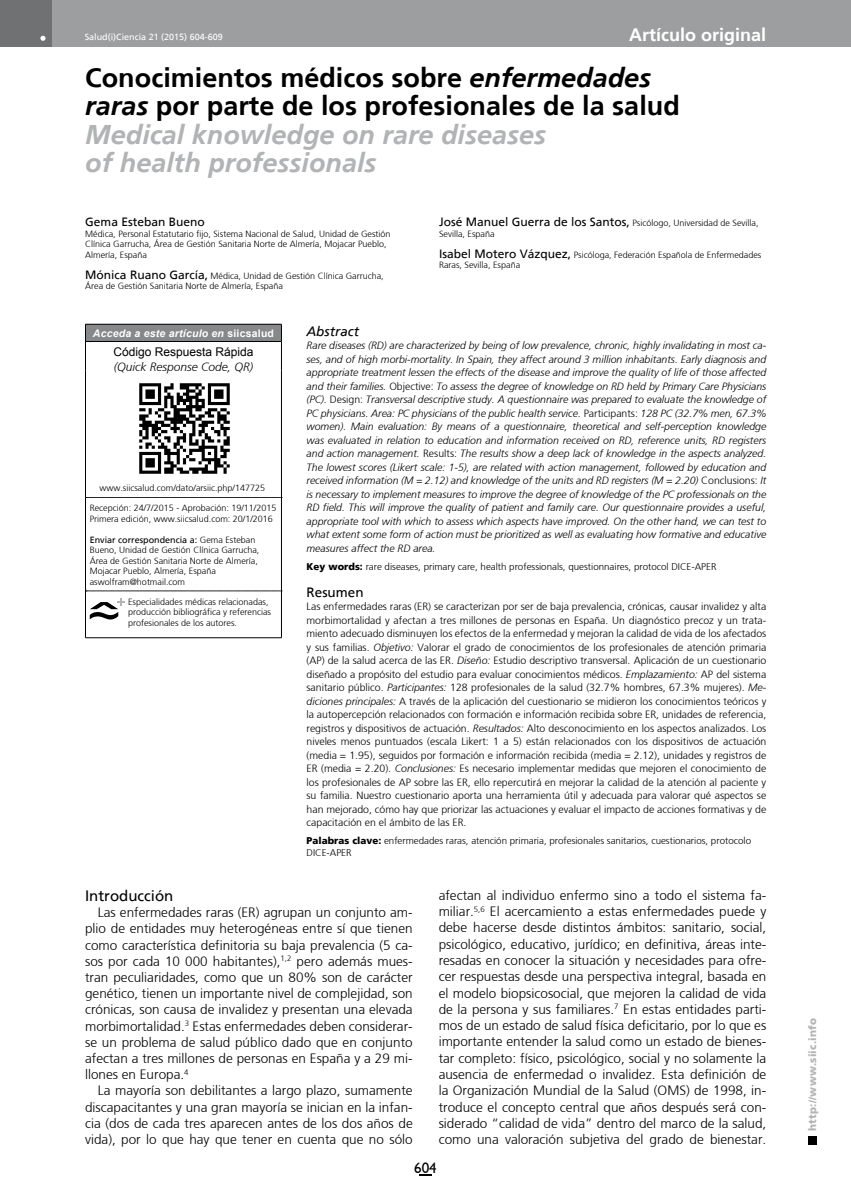
<style>
.page{position:relative;width:851px;height:1191px;background:#fff}
.page>*{position:absolute;margin:0;border:0;box-sizing:border-box;transform-origin:0 0}
.t1{font:700 27px/28.5px "Frutiger";color:#000}
.t2{font:700 18px "Frutiger";color:#fff}
.t3{font:15px "Frutiger";color:#000}
.t4{font:15px "Humanist 521 BT";color:#000}
.t5{font:300 13.5px/16.4px "Frutiger";color:#000;text-align:justify}
.t6{font:italic 13.5px "Frutiger";color:#000}
.t7{font:13.5px "Frutiger";color:#000}
.t8{font:italic 300 12px "Frutiger";color:#000}
.t9{font:12px "Arial";color:#000}
.t10{font:12px "Frutiger";color:#000}
.t11{font:300 10.5px/13.5px "Frutiger";color:#000;text-align:justify}
.t12{font:italic 300 10.5px/13.5px "Frutiger";color:#000;text-align:justify}
.t13{font:italic 700 10.5px "Arial";letter-spacing:.02em;color:#fff}
.t14{font:900 10.5px "Frutiger";letter-spacing:.015em;color:#b1b3b4}
.t15{font:300 9.75px/12px "Frutiger";color:#000}
.t16{font:300 9px/10.5px "Frutiger";color:#000}
.t17{font:9px "Frutiger";color:#fff}
.s1{font-style:italic}
.s2{font-style:italic;color:#b1b3b4}
.s3{font-weight:400;font-size:12px}
.s4{font-style:normal}
.s5{font-weight:400}
.s6{font-weight:900}
</style>
<div class="page">
<div style="left:808px;top:1135px;width:8px;height:9px;background:#000"></div>
<div style="left:38px;top:0;width:812px;height:47px;background:#9c9e9f"></div>
<div style="left:0;top:0;width:51px;height:47px;background:#707172"></div>
<svg style="left:40px;top:36px;width:5px;height:5px"></svg>
<svg style="left:419px;top:1174px;width:12px;height:2px"></svg>
<div style="left:85px;top:324px;width:196px;height:17px;background:#87888a"></div>
<hr style="left:85px;top:341px;width:196px;height:1px;background:#000">
<svg style="left:86px;top:497px;width:195px;height:1px"></svg>
<svg style="left:86px;top:590px;width:195px;height:1px"></svg>
<hr style="left:85px;top:324px;width:196px;height:1px;background:#000">
<svg style="left:281px;top:324px;width:1px;height:47px"></svg>
<svg style="left:85px;top:324px;width:1px;height:47px"></svg>
<hr style="left:85px;top:371px;width:1px;height:126px;background:#000">
<hr style="left:281px;top:371px;width:1px;height:126px;background:#000">
<hr style="left:85px;top:497px;width:1px;height:94px;background:#000">
<hr style="left:281px;top:497px;width:1px;height:94px;background:#000">
<hr style="left:85px;top:591px;width:1px;height:46px;background:#000">
<hr style="left:281px;top:591px;width:1px;height:46px;background:#000">
<hr style="left:85px;top:637px;width:196px;height:1px;background:#000">
<img style="left:139px;top:383px;width:91px;height:91px">
<svg style="left:90px;top:598px;width:35px;height:21px"></svg>
<p class="t17" style="left:85px;top:32px;width:140px">Salud(i)Ciencia 21 (2015) 604-609</p>
<h2 class="t2" style="left:629px;top:24px;width:139px">Artículo original</h2>
<h1 class="t1" style="left:85px;top:63px;width:596px">Conocimientos médicos sobre <span class="s1">enfermedades raras</span> por parte de los profesionales de la salud <span class="s2">Medical knowledge on rare diseases<br>of health professionals</span></h1>
<p class="t10" style="left:85px;top:215px;width:121px">Gema Esteban Bueno</p>
<p class="t16" style="left:85px;top:228px;width:307px">Médica, Personal Estatutario fijo, Sistema Nacional de Salud, Unidad de Gestión<br>Clínica Garrucha, Área de Gestión Sanitaria Norte de Almería, Mojacar Pueblo,<br>Almería, España</p>
<p class="t16" style="left:85px;top:270px;width:300px"><span class="s3">Mónica Ruano García,</span> Médica, Unidad de Gestión Clínica Garrucha,<br>Área de Gestión Sanitaria Norte de Almería, España</p>
<p class="t16" style="left:439px;top:218px;width:321px"><span class="s3">José Manuel Guerra de los Santos,</span> Psicólogo, Universidad de Sevilla,<br>Sevilla, España</p>
<p class="t16" style="left:439px;top:249px;width:324px"><span class="s3">Isabel Motero Vázquez,</span> Psicóloga, Federación Española de Enfermedades<br>Raras, Sevilla, España</p>
<p class="t13" style="left:93px;top:326px;width:183px">Acceda a este artículo en <span class="s4">siicsalud</span></p>
<p class="t9" style="left:113px;top:344px;width:142px">Código Respuesta Rápida</p>
<p class="t8" style="left:114px;top:360px;width:141px">(Quick Response Code, QR)</p>
<p class="t16" style="left:99px;top:483px;width:167px">www.siicsalud.com/dato/arsiic.php/147725</p>
<p class="t16" style="left:90px;top:503px;width:188px">Recepción: 24/7/2015 - Aprobación: 19/11/2015<br>Primera edición, www.siicsalud.com: 20/1/2016</p>
<p class="t16" style="left:90px;top:534px;width:171px"><span class="s5">Enviar correspondencia a:</span> Gema Esteban Bueno, Unidad de Gestión Clínica Garrucha, Área de Gestión Sanitaria Norte de Almería, Mojacar Pueblo, Almería, España aswolfram@hotmail.com</p>
<p class="t16" style="left:128px;top:596px;width:145px">Especialidades médicas relacionadas, producción bibliográfica y referencias profesionales de los autores.</p>
<p class="t6" style="left:306px;top:323px;width:54px">Abstract</p>
<p class="t12" style="left:306px;top:339px;width:461px">Rare diseases (RD) are characterized by being of low prevalence, chronic, highly invalidating in most ca&shy;ses, and of high morbi-mortality. In Spain, they affect around 3 million inhabitants. Early diagnosis and appropriate treatment lessen the effects of the disease and improve the quality of life of those affected and their families. <span class="s4">Objective:</span> To assess the degree of knowledge on RD held by Primary Care Physicians (PC). <span class="s4">Design:</span> Transversal descriptive study. A questionnaire was prepared to evaluate the knowledge of PC physicians. Area: PC physicians of the public health service. <span class="s4">Participants:</span> 128 PC (32.7% men, 67.3% women). Main evaluation: By means of a questionnaire, theoretical and self-perception knowledge was evaluated in relation to education and information received on RD, reference units, RD registers and action management. <span class="s4">Results:</span> The results show a deep lack of knowledge in the aspects analyzed.<br>The lowest scores (Likert scale: 1-5), are related with action management, followed by education and received information (M = 2.12) and knowledge of the units and RD registers (M = 2.20) <span class="s4">Conclusions:</span> It is necessary to implement measures to improve the degree of knowledge of the PC professionals on the RD field. This will improve the quality of patient and family care. Our questionnaire provides a useful, appropriate tool with which to assess which aspects have improved. On the other hand, we can test to what extent some form of action must be prioritized as well as evaluating how formative and educative measures affect the RD area.</p>
<p class="t15" style="left:306px;top:560px;width:411px"><span class="s6">Key words:</span> rare diseases, primary care, health professionals, questionnaires, protocol DICE-APER</p>
<p class="t7" style="left:306px;top:584px;width:59px">Resumen</p>
<p class="t11" style="left:306px;top:600px;width:461px">Las enfermedades raras (ER) se caracterizan por ser de baja prevalencia, crónicas, causar invalidez y alta morbimortalidad y afectan a tres millones de personas en España. Un diagnóstico precoz y un trata&shy;miento adecuado disminuyen los efectos de la enfermedad y mejoran la calidad de vida de los afectados y sus familias. <span class="s1">Objetivo:</span> Valorar el grado de conocimientos de los profesionales de atención primaria (AP) de la salud acerca de las ER. <span class="s1">Diseño:</span> Estudio descriptivo transversal. Aplicación de un cuestionario diseñado a propósito del estudio para evaluar conocimientos médicos. <span class="s1">Emplazamiento:</span> AP del sistema sanitario público. <span class="s1">Participantes:</span> 128 profesionales de la salud (32.7% hombres, 67.3% mujeres). <span class="s1">Me&shy;diciones principales:</span> A través de la aplicación del cuestionario se midieron los conocimientos teóricos y la autopercepción relacionados con formación e información recibida sobre ER, unidades de referencia, registros y dispositivos de actuación. <span class="s1">Resultados:</span> Alto desconocimiento en los aspectos analizados. Los niveles menos puntuados (escala Likert: 1 a 5) están relacionados con los dispositivos de actuación (media = 1.95), seguidos por formación e información recibida (media = 2.12), unidades y registros de ER (media = 2.20). <span class="s1">Conclusiones:</span> Es necesario implementar medidas que mejoren el conocimiento de los profesionales de AP sobre las ER, ello repercutirá en mejorar la calidad de la atención al paciente y su familia. Nuestro cuestionario aporta una herramienta útil y adecuada para valorar qué aspectos se han mejorado, cómo hay que priorizar las actuaciones y evaluar el impacto de acciones formativas y de capacitación en el ámbito de las ER.</p>
<p class="t15" style="left:306px;top:834px;width:446px"><span class="s6">Palabras clave:</span> enfermedades raras, atención primaria, profesionales sanitarios, cuestionarios, protocolo<br>DICE-APER</p>
<p class="t3" style="left:85px;top:887px;width:90px">Introducción</p>
<p class="t5" style="left:85px;top:904px;width:329px;text-indent:13px">Las enfermedades raras (ER) agrupan un conjunto am&shy;plio de entidades muy heterogéneas entre sí que tienen como característica definitoria su baja prevalencia (5 ca&shy;sos por cada 10 000 habitantes),<sup>1,2</sup> pero además mues&shy;tran peculiaridades, como que un 80% son de carácter genético, tienen un importante nivel de complejidad, son crónicas, son causa de invalidez y presentan una elevada morbimortalidad.<sup>3</sup> Estas enfermedades deben considerar&shy;se un problema de salud público dado que en conjunto afectan a tres millones de personas en España y a 29 mi&shy;llones en Europa.<sup>4</sup></p>
<p class="t5" style="left:85px;top:1082px;width:329px;text-indent:13px">La mayoría son debilitantes a largo plazo, sumamente discapacitantes y una gran mayoría se inician en la infan&shy;cia (dos de cada tres aparecen antes de los dos años de vida), por lo que hay que tener en cuenta que no sólo</p>
<p class="t5" style="left:438px;top:887px;width:329px">afectan al individuo enfermo sino a todo el sistema fa&shy;miliar.<sup>5,6</sup> El acercamiento a estas enfermedades puede y debe hacerse desde distintos ámbitos: sanitario, social, psicológico, educativo, jurídico; en definitiva, áreas inte&shy;resadas en conocer la situación y necesidades para ofre&shy;cer respuestas desde una perspectiva integral, basada en el modelo biopsicosocial, que mejoren la calidad de vida de la persona y sus familiares.<sup>7</sup> En estas entidades parti&shy;mos de un estado de salud física deficitario, por lo que es importante entender la salud como un estado de bienes&shy;tar completo: físico, psicológico, social y no solamente la ausencia de enfermedad o invalidez. Esta definición de la Organización Mundial de la Salud (OMS) de 1998, in&shy;troduce el concepto central que años después será con&shy;siderado “calidad de vida” dentro del marco de la salud, como una valoración subjetiva del grado de bienestar.</p>
<p class="t4" style="left:414px;top:1158px;width:24px">604</p>
<p class="t14" style="left:806px;top:1130px;width:114px;rotate:-90deg">http://www.siic.info</p>
</div>
